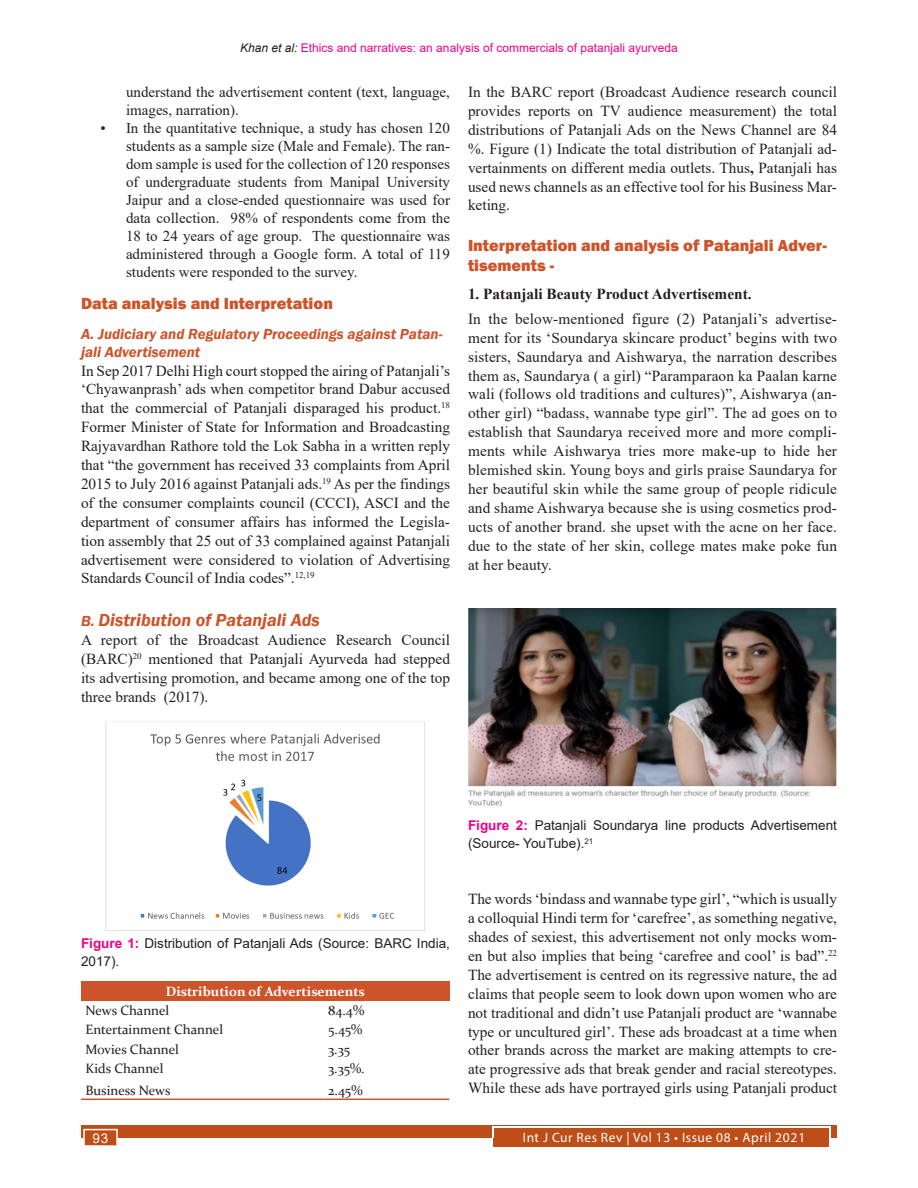
<style>
.page{position:relative;width:918px;height:1188px;background:#fff}
.page>*{position:absolute;margin:0;border:0;box-sizing:border-box;transform-origin:0 0}
.Head_3{font:italic 600 18px "Franklin Gothic";color:#cd542a}
.Head_2{font:800 16.5px/19.8px "Franklin Gothic";color:#cd542a}
.Text_copy{font:15.3px/18.9px "Times New Roman";color:#231f20;text-align:justify}
.bold_after_before_sp{font:700 15.3px "Times New Roman";color:#231f20}
.Number_list{font:15px/18px "Times New Roman";color:#231f20}
.Head_3-2{font:italic 600 15px/18px "Franklin Gothic";color:#cd542a}
.Figure_caption{font:13.5px/18.9px "Arial";color:#231f20}
.Table_text{font:13.5px "Constantia";color:#231f20}
.t1{font:13.5px "Myriad Pro";letter-spacing:.04em;color:#fff}
.Table_text-2{font:700 13.5px "Constantia";color:#fff}
.t2{font:13.5px "Arial";color:#fff}
.t3{font:12px "Arial";color:#ed028c}
.s1{font-style:italic;color:#231f20}
.s2{font-size:15px}
.s3{font-weight:700}
.s4{font-weight:700;color:#ed028c}
</style>
<div class="page">
<div style="left:81px;top:1125px;width:756px;height:13px;background:#be4d18"></div>
<div style="left:494px;top:1128px;width:335px;height:19px;background:#be4d18"></div>
<hr style="left:492px;top:1127px;width:338px;height:1px;background:#fff">
<svg style="left:492px;top:1128px;width:2px;height:10px"></svg>
<svg style="left:829px;top:1127px;width:2px;height:11px"></svg>
<div style="left:83px;top:1129px;width:35px;height:17px;background:#be4d18;border:2px solid #fff"></div>
<img style="left:105px;top:721px;width:320px;height:210px">
<div style="left:81px;top:981px;width:368px;height:20px;background:#cd542a"></div>
<hr style="left:81px;top:1099px;width:243px;height:1px;background:#cd542a">
<hr style="left:324px;top:1099px;width:125px;height:1px;background:#cd542a">
<img style="left:468px;top:609px;width:369px;height:198px">
<p class="t3" style="left:240px;top:39px;width:439px"><span class="s1">Khan et al:</span> Ethics and narratives: an analysis of commercials of patanjali ayurveda</p>
<p class="Number_list" style="left:126px;top:82px;width:326px">understand the advertisement content (text, language, images, narration).</p>
<p class="Number_list" style="left:126px;top:118px;width:326px;text-align:justify;text-indent:-26px">• In the quantitative technique, a study has chosen 120 students as a sample size (Male and Female). The ran&shy;dom sample is used for the collection of 120 responses of undergraduate students from Manipal University Jaipur and a close-ended questionnaire was used for data collection. 98% of respondents come from the 18 to 24 years of age group. The questionnaire was administered through a Google form. A total of 119 students were responded to the survey.</p>
<p class="Head_2" style="left:81px;top:293px;width:254px">Data analysis and Interpretation</p>
<p class="Head_3-2" style="left:81px;top:325px;width:363px">A. Judiciary and Regulatory Proceedings against Patan&shy;jali Advertisement</p>
<p class="Text_copy" style="left:81px;top:360px;width:371px">In Sep 2017 Delhi High court stopped the airing of Patanjali’s ‘Chyawanprash’ ads when competitor brand Dabur accused that the commercial of Patanjali disparaged his product.<sup>18<br></sup>Former Minister of State for Information and Broadcasting Rajyavardhan Rathore told the Lok Sabha in a written reply that “the government has received 33 complaints from April 2015 to July 2016 against Patanjali ads.<sup>19</sup> As per the findings of the consumer complaints council (CCCI), ASCI and the department of consumer affairs has informed the Legisla&shy;tion assembly that 25 out of 33 complained against Patanjali advertisement were considered to violation of Advertising Standards Council of India codes”.<sup>12,19</sup></p>
<p class="Head_3" style="left:81px;top:608px;width:241px"><span class="s2">B.</span> Distribution of Patanjali Ads</p>
<p class="Text_copy" style="left:81px;top:630px;width:371px">A report of the Broadcast Audience Research Council (BARC)<sup>20</sup> mentioned that Patanjali Ayurveda had stepped its advertising promotion, and became among one of the top three brands (2017).</p>
<p class="Text_copy" style="left:468px;top:82px;width:371px">In the BARC report (Broadcast Audience research council provides reports on TV audience measurement) the total distributions of Patanjali Ads on the News Channel are 84 %. Figure (1) Indicate the total distribution of Patanjali ad&shy;vertainments on different media outlets. Thus<span class="s3">,</span> Patanjali has used news channels as an effective tool for his Business Mar&shy;keting.</p>
<p class="Head_2" style="left:468px;top:236px;width:360px">Interpretation and analysis of Patanjali Adver&shy;tisements -</p>
<p class="bold_after_before_sp" style="left:468px;top:283px;width:285px">1. Patanjali Beauty Product Advertisement.</p>
<p class="Text_copy" style="left:468px;top:309px;width:371px">In the below-mentioned figure (2) Patanjali’s advertise&shy;ment for its ‘Soundarya skincare product’ begins with two sisters, Saundarya and Aishwarya, the narration describes them as, Saundarya ( a girl) “Paramparaon ka Paalan karne wali (follows old traditions and cultures)”, Aishwarya (an&shy;other girl) “badass, wannabe type girl”. The ad goes on to establish that Saundarya received more and more compli&shy;ments while Aishwarya tries more make-up to hide her blemished skin. Young boys and girls praise Saundarya for her beautiful skin while the same group of people ridicule and shame Aishwarya because she is using cosmetics prod&shy;ucts of another brand. she upset with the acne on her face. due to the state of her skin, college mates make poke fun at her beauty.</p>
<p class="Figure_caption" style="left:81px;top:933px;width:371px"><span class="s4">Figure 1:</span> Distribution of Patanjali Ads (Source: BARC India,<br>2017).</p>
<p class="Table_text-2" style="left:166px;top:982px;width:201px">Distribution of Advertisements</p>
<p class="Table_text" style="left:86px;top:1001px;width:85px">News Channel</p>
<p class="Table_text" style="left:328px;top:1001px;width:38px">84.4%</p>
<p class="Table_text" style="left:86px;top:1021px;width:139px">Entertainment Channel</p>
<p class="Table_text" style="left:328px;top:1021px;width:36px">5.45%</p>
<p class="Table_text" style="left:86px;top:1040px;width:95px">Movies Channel</p>
<p class="Table_text" style="left:328px;top:1040px;width:24px">3.35</p>
<p class="Table_text" style="left:86px;top:1059px;width:80px">Kids Channel</p>
<p class="Table_text" style="left:328px;top:1059px;width:38px">3.35%.</p>
<p class="Table_text" style="left:86px;top:1081px;width:87px">Business News</p>
<p class="Table_text" style="left:328px;top:1081px;width:36px">2.45%</p>
<p class="Figure_caption" style="left:468px;top:815px;width:370px"><span class="s4">Figure 2:</span> Patanjali Soundarya line products Advertisement (Source- YouTube).<sup>21</sup></p>
<p class="Text_copy" style="left:468px;top:889px;width:371px">The words ‘bindass and wannabe type girl’, “which is usually a colloquial Hindi term for ‘carefree’, as something negative, shades of sexiest, this advertisement not only mocks wom&shy;en but also implies that being ‘carefree and cool’ is bad”.<sup>22<br></sup>The advertisement is centred on its regressive nature, the ad claims that people seem to look down upon women who are not traditional and didn’t use Patanjali product are ‘wannabe type or uncultured girl’. These ads broadcast at a time when other brands across the market are making attempts to cre&shy;ate progressive ads that break gender and racial stereotypes.<br>While these ads have portrayed girls using Patanjali product</p>
<p class="t2" style="left:93px;top:1129px;width:17px">93</p>
<p class="t1" style="left:523px;top:1129px;width:284px">Int J Cur Res Rev | Vol 13 • Issue 08 • April 2021</p>
</div>
